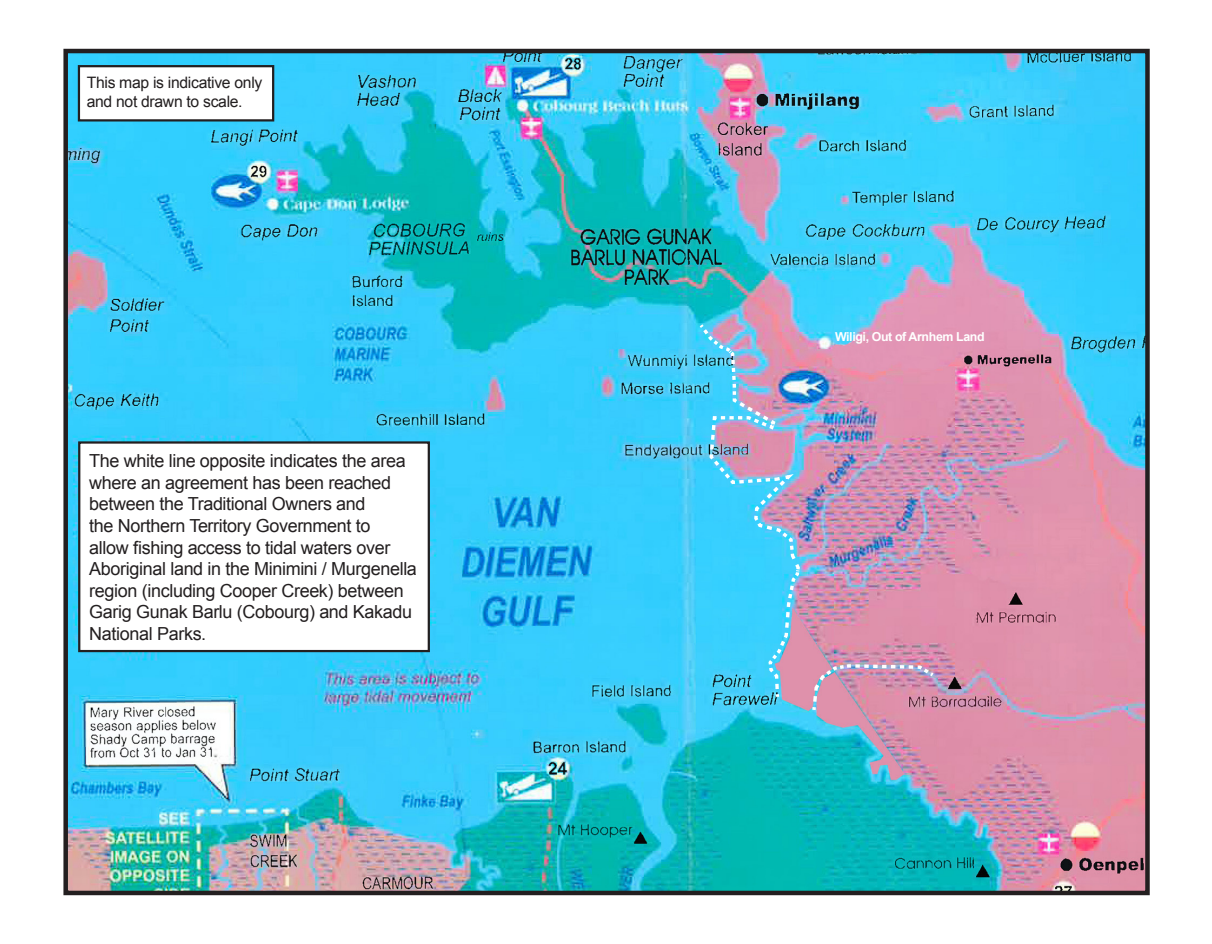
<style>
.page{position:relative;width:1212px;height:944px;background:#fff}
.page>*{position:absolute;margin:0;border:0;box-sizing:border-box;transform-origin:0 0}
.t1{font:18px/21.6px "Arial";letter-spacing:-.02em;color:#231f20}
.t2{font:15.75px/18.9px "Arial";letter-spacing:-.02em;color:#231f20}
.t3{font:700 12.38px "Arial";letter-spacing:-.03em;color:#fff}
</style>
<div class="page">
<img style="left:68px;top:54px;width:1077px;height:836px">
<div style="left:63px;top:49px;width:1087px;height:846px;border:4px solid #231f20"></div>
<div style="left:79px;top:442px;width:350px;height:209px;background:#fff"></div>
<div style="left:78px;top:441px;width:352px;height:211px;border:2px solid #231f20"></div>
<img style="left:696px;top:321px;width:106px;height:379px">
<img style="left:810px;top:662px;width:127px;height:52px">
<div style="left:79px;top:66px;width:194px;height:54px;background:#fff"></div>
<div style="left:78px;top:65px;width:196px;height:57px;border:2px solid #231f20"></div>
<p class="t2" style="left:87px;top:73px;width:177px">This map is indicative only and not drawn to scale.</p>
<p class="t1" style="left:89px;top:450px;width:329px">The white line opposite indicates the area where an agreement has been reached between the Traditional Owners and<br>the Northern Territory Government to<br>allow fishing access to tidal waters over Aboriginal land in the Minimini / Murgenella region (including Cooper Creek) between Garig Gunak Barlu (Cobourg) and Kakadu National Parks.</p>
<p class="t3" style="left:835px;top:328px;width:151px">Wiligi, Out of Arnhem Land</p>
</div>
